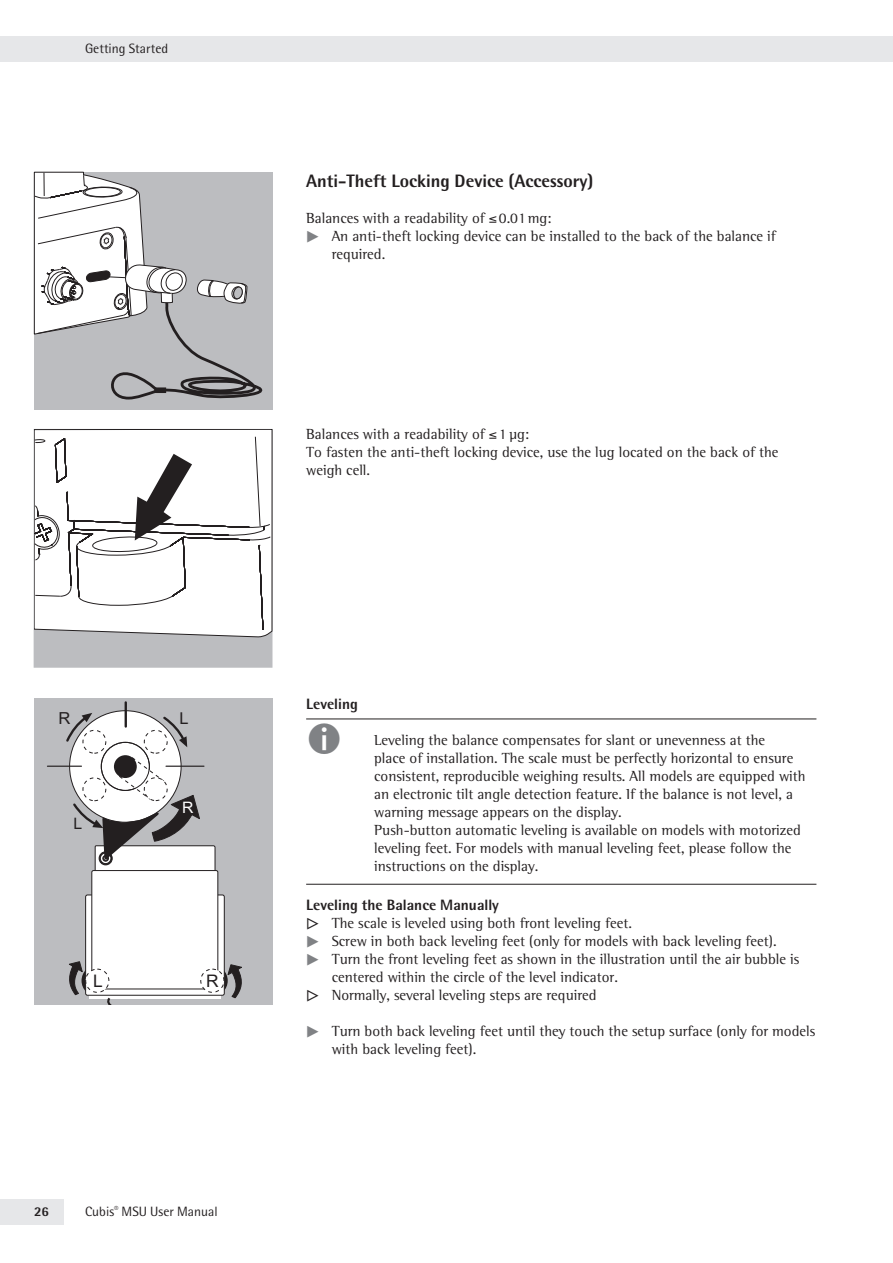
<style>
.page{position:relative;width:893px;height:1263px;background:#fff}
.page>*{position:absolute;margin:0;border:0;box-sizing:border-box;transform-origin:0 0}
.t1{font:33px "Pik 6";color:#808285}
.t2{font:800 18px "Sartorius Rotis Sans 2013";color:#231f20}
.t3{font:17.25px "Arial";color:#231f20}
.t4{font:16.65px "Arial";color:#231f20}
.t5{font:16.35px "Arial";color:#231f20}
.t6{font:15.75px "Arial";color:#231f20}
.t7{font:15.75px "Arial";color:#fff}
.t8{font:15px/18px "Sartorius Rotis Mail 2013";color:#231f20}
.t9{font:800 15px "Sartorius Rotis Sans 2013";color:#231f20}
.t10{font:13.5px "Sartorius Rotis Sans";color:#231f20}
.t11{font:800 13.5px "Sartorius Rotis Sans";color:#231f20}
.s1{font-family:"Pik 6";color:#808285}
.s2{font-family:"Pik 6"}
</style>
<div class="page">
<div style="left:0;top:1199px;width:64px;height:26px;background:#e6e7e9"></div>
<div style="left:0;top:36px;width:893px;height:26px;background:#e6e7e9"></div>
<hr style="left:306px;top:718px;width:510px;height:1px;background:#231f20">
<hr style="left:306px;top:884px;width:510px;height:1px;background:#231f20">
<div style="left:34px;top:172px;width:238px;height:238px;background:#bcbdc0"></div>
<svg style="left:34px;top:172px;width:239px;height:229px"></svg>
<hr style="left:155px;top:388px;width:11px;height:4px;background:#231f20">
<div style="left:155px;top:388px;width:11px;height:5px;border:1px solid #231f20"></div>
<div style="left:34px;top:429px;width:238px;height:238px;background:#bcbdc0"></div>
<svg style="left:34px;top:429px;width:238px;height:204px;background:#d7d7d7"></svg>
<svg style="left:34px;top:436px;width:237px;height:202px;background:#e8e7e7"></svg>
<div style="left:34px;top:698px;width:238px;height:307px;background:#bcbdc0"></div>
<div style="left:70px;top:711px;width:111px;height:111px;background:#fff;border-radius:50%"></div>
<div style="left:144px;top:730px;width:24px;height:23px;border:1px dashed #231f20;border-radius:50%"></div>
<div style="left:83px;top:730px;width:23px;height:23px;border:1px dashed #231f20;border-radius:50%"></div>
<div style="left:82px;top:965px;width:31px;height:31px;background:#231f20;border-radius:50%"></div>
<svg style="left:196px;top:965px;width:32px;height:31px"></svg>
<svg style="left:90px;top:995px;width:131px;height:3px"></svg>
<svg style="left:86px;top:895px;width:138px;height:100px"></svg>
<div style="left:85px;top:894px;width:140px;height:101px;border:1px solid #231f20;border-radius:2px"></div>
<div style="left:92px;top:870px;width:126px;height:119px;background:#fff;border-radius:2px"></div>
<div style="left:91px;top:870px;width:127px;height:119px;border:1px solid #231f20;border-radius:2px"></div>
<div style="left:86px;top:969px;width:23px;height:23px;background:#fff;border-radius:50%"></div>
<div style="left:85px;top:969px;width:24px;height:24px;border:1px dashed #231f20;border-radius:50%"></div>
<div style="left:201px;top:969px;width:23px;height:23px;background:#fff;border-radius:50%"></div>
<div style="left:200px;top:969px;width:24px;height:24px;border:1px dashed #231f20;border-radius:50%"></div>
<svg style="left:227px;top:964px;width:15px;height:35px"></svg>
<svg style="left:69px;top:961px;width:14px;height:35px"></svg>
<hr style="left:125px;top:702px;width:2px;height:24px;background:#231f20">
<hr style="left:47px;top:766px;width:34px;height:1px;background:#231f20">
<svg style="left:66px;top:713px;width:26px;height:31px"></svg>
<svg style="left:161px;top:716px;width:26px;height:31px"></svg>
<svg style="left:71px;top:756px;width:145px;height:117px"></svg>
<div style="left:144px;top:778px;width:23px;height:22px;background:#fff;border-radius:50%"></div>
<div style="left:144px;top:777px;width:24px;height:24px;border:1px dashed #231f20;border-radius:50%"></div>
<div style="left:114px;top:755px;width:23px;height:23px;background:#231f20;border-radius:50%"></div>
<div style="left:101px;top:742px;width:49px;height:49px;border:1px solid #231f20;border-radius:50%"></div>
<svg style="left:99px;top:995px;width:63px;height:10px"></svg>
<p class="t10" style="left:85px;top:43px;width:85px">Getting Started</p>
<p class="t2" style="left:306px;top:174px;width:289px">Anti-Theft Locking Device (Accessory)</p>
<p class="t8" style="left:306px;top:210px;width:247px">Balances with a readability of 0.01 mg:</p>
<p class="t8" style="left:306px;top:228px;width:471px"><span class="s1">t</span> An anti-theft locking device can be installed to the back of the balance if</p>
<p class="t8" style="left:332px;top:246px;width:55px">required.</p>
<p class="t8" style="left:306px;top:426px;width:474px">Balances with a readability of 1 μg:<br>To fasten the anti-theft locking device, use the lug located on the back of the weigh cell.</p>
<p class="t4" style="left:59px;top:709px;width:13px">R</p>
<p class="t6" style="left:74px;top:815px;width:10px">L</p>
<p class="t5" style="left:180px;top:709px;width:11px">L</p>
<p class="t7" style="left:182px;top:798px;width:13px">R</p>
<p class="t3" style="left:93px;top:970px;width:11px">L</p>
<p class="t3" style="left:206px;top:971px;width:14px">R</p>
<p class="t11" style="left:34px;top:1207px;width:17px">26</p>
<p class="t10" style="left:85px;top:1207px;width:134px">Cubis<sup>®</sup> MSU User Manual</p>
<p class="t9" style="left:306px;top:698px;width:53px">Leveling</p>
<h1 class="t1" style="left:306px;top:723px;width:38px">h</h1>
<p class="t8" style="left:374px;top:732px;width:433px">Leveling the balance compensates for slant or unevenness at the<br>place of installation. The scale must be perfectly horizontal to ensure consistent, reproducible weighing results. All models are equipped with an electronic tilt angle detection feature. If the balance is not level, a warning message appears on the display.<br>Push-button automatic leveling is available on models with motorized leveling feet. For models with manual leveling feet, please follow the instructions on the display.</p>
<p class="t9" style="left:306px;top:900px;width:194px">Leveling the Balance Manually</p>
<p class="t8" style="left:306px;top:915px;width:327px"><span class="s2">y</span> The scale is leveled using both front leveling feet.</p>
<p class="t8" style="left:306px;top:933px;width:472px"><span class="s1">t</span> Screw in both back leveling feet (only for models with back leveling feet).</p>
<p class="t8" style="left:306px;top:951px;width:495px"><span class="s1">t</span> Turn the front leveling feet as shown in the illustration until the air bubble is</p>
<p class="t8" style="left:332px;top:969px;width:288px">centered within the circle of the level indicator.</p>
<p class="t8" style="left:306px;top:987px;width:292px"><span class="s2">y</span> Normally, several leveling steps are required</p>
<p class="t8" style="left:332px;top:1023px;width:485px;text-indent:-26px"><span class="s1">t</span> Turn both back leveling feet until they touch the setup surface (only for models with back leveling feet).</p>
</div>
